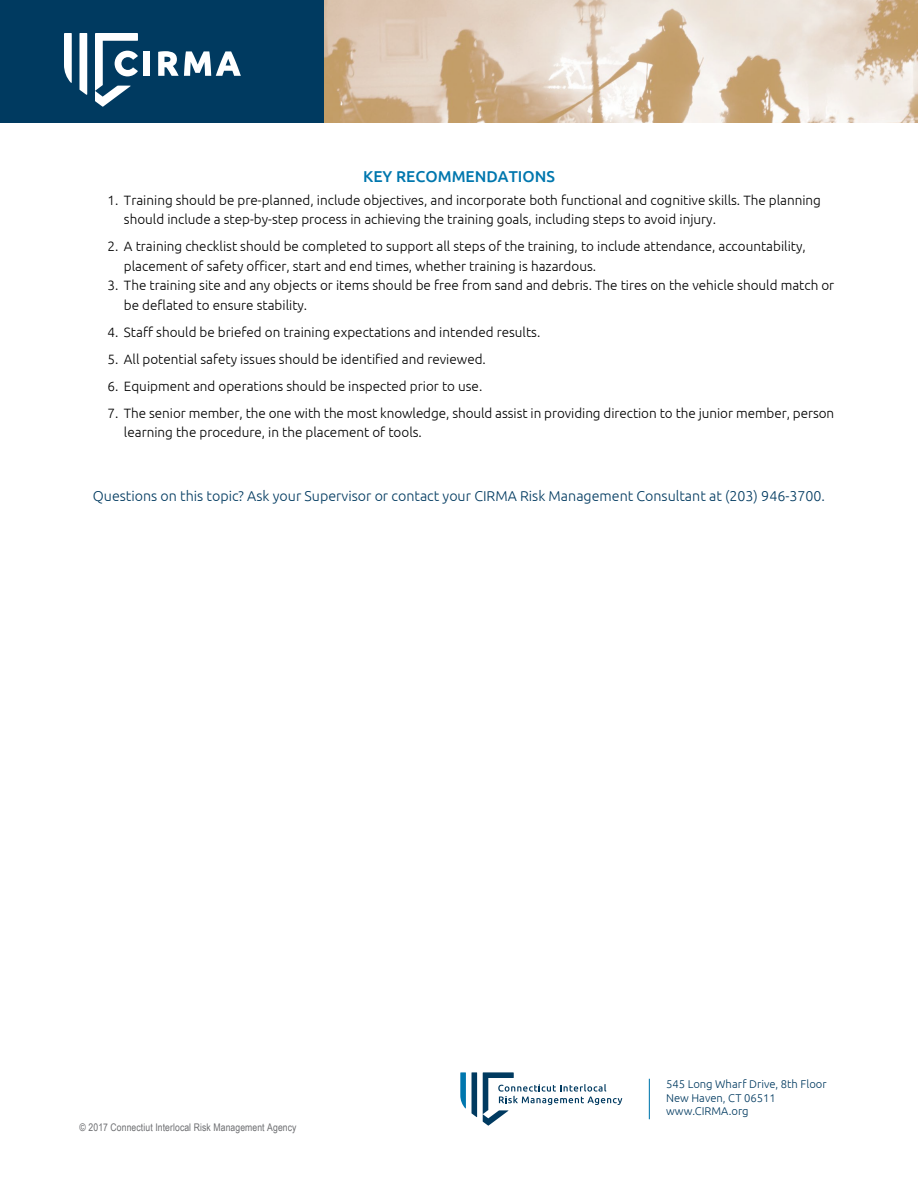
<style>
.page{position:relative;width:918px;height:1188px;background:#fff}
.page>*{position:absolute;margin:0;border:0;box-sizing:border-box;transform-origin:0 0}
.t1{font:500 15.75px "Ubuntu";color:#0077ae}
.t2{font:300 14.25px "Ubuntu";color:#003a60}
.t3{font:300 13.5px/19.5px "Ubuntu";color:#000}
.t4{font:300 11.25px/13.5px "Ubuntu";color:#003a60}
.t5{font:10.5px "Arial Narrow";letter-spacing:.01em;color:#6d6e71}
</style>
<div class="page">
<img style="left:324px;top:0;width:594px;height:122px">
<div style="left:0;top:0;width:324px;height:122px;background:#003a60"></div>
<div style="left:143px;top:51px;width:7px;height:25px;background:#fff"></div>
<svg style="left:158px;top:51px;width:83px;height:25px"></svg>
<svg style="left:79px;top:33px;width:8px;height:62px"></svg>
<svg style="left:64px;top:33px;width:8px;height:50px"></svg>
<svg style="left:95px;top:33px;width:43px;height:74px"></svg>
<svg style="left:472px;top:1072px;width:5px;height:45px"></svg>
<svg style="left:460px;top:1072px;width:6px;height:37px"></svg>
<svg style="left:483px;top:1072px;width:139px;height:54px"></svg>
<hr style="left:649px;top:1079px;width:1px;height:40px;background:#0077ae">
<p class="t1" style="left:363px;top:166px;width:193px">KEY RECOMMENDATIONS</p>
<p class="t3" style="left:124px;top:190px;width:699px;text-indent:-16px">1. Training should be pre-planned, include objectives, and incorporate both functional and cognitive skills. The planning should include a step-by-step process in achieving the training goals, including steps to avoid injury.</p>
<p class="t3" style="left:124px;top:236px;width:683px;text-indent:-16px">2. A training checklist should be completed to support all steps of the training, to include attendance, accountability, placement of safety officer, start and end times, whether training is hazardous.</p>
<p class="t3" style="left:124px;top:275px;width:712px;text-indent:-16px">3. The training site and any objects or items should be free from sand and debris. The tires on the vehicle should match or be deflated to ensure stability.</p>
<p class="t3" style="left:107px;top:322px;width:434px">4. Staff should be briefed on training expectations and intended results.</p>
<p class="t3" style="left:107px;top:349px;width:380px">5. All potential safety issues should be identified and reviewed.</p>
<p class="t3" style="left:107px;top:376px;width:376px">6. Equipment and operations should be inspected prior to use.</p>
<p class="t3" style="left:124px;top:403px;width:712px;text-indent:-16px">7. The senior member, the one with the most knowledge, should assist in providing direction to the junior member, person learning the procedure, in the placement of tools.</p>
<p class="t2" style="left:93px;top:488px;width:734px">Questions on this topic? Ask your Supervisor or contact your CIRMA Risk Management Consultant at (203) 946-3700.</p>
<p class="t5" style="left:80px;top:1120px;width:218px">© 2017 Connectiut Interlocal Risk Management Agency</p>
<p class="t4" style="left:666px;top:1077px;width:162px">545 Long Wharf Drive, 8th Floor<br>New Haven, CT 06511 www.CIRMA.org</p>
</div>
